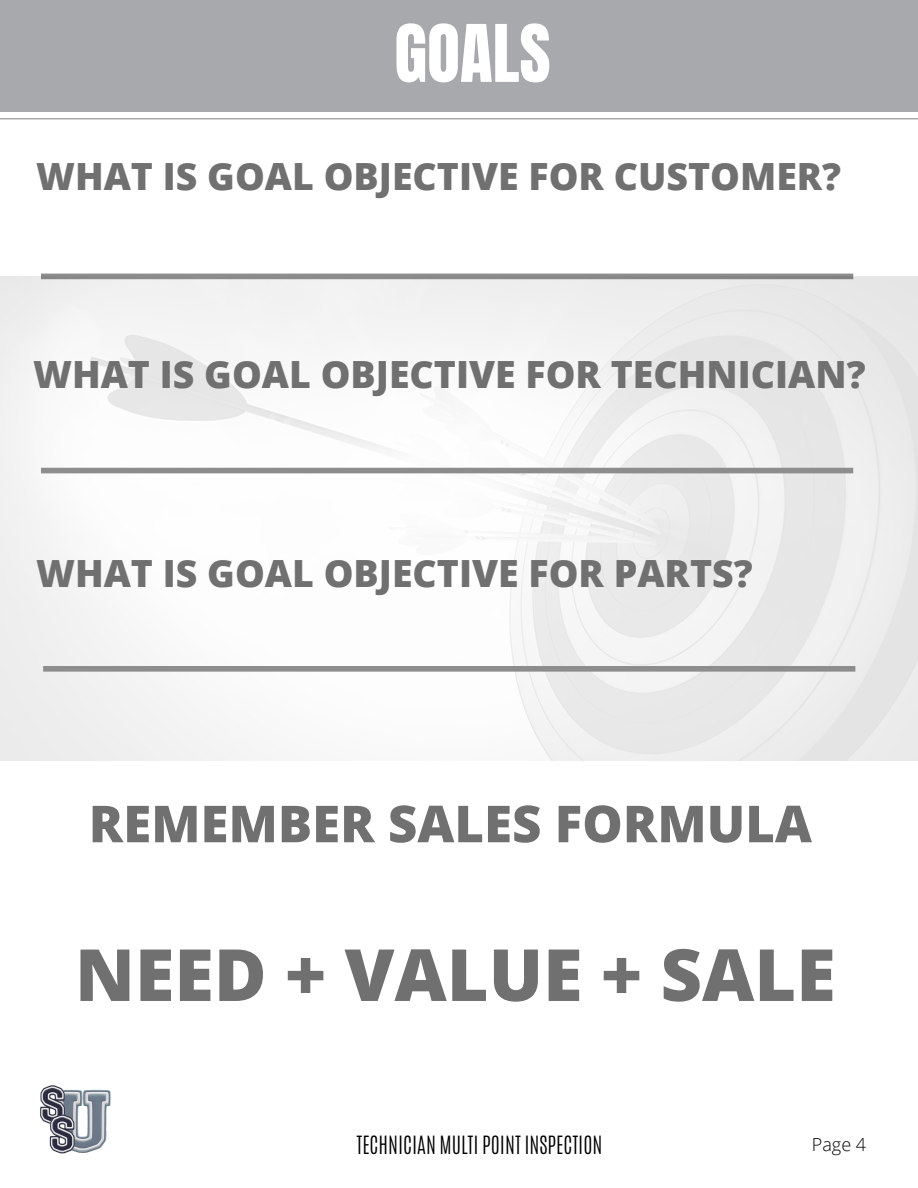
<style>
.page{position:relative;width:918px;height:1188px;background:#fff}
.page>*{position:absolute;margin:0;border:0;box-sizing:border-box;transform-origin:0 0}
.t1{font:800 72px "Open Sans";color:#707070}
.t2{font:67.5px "Anton";color:#fff}
.t3{font:800 51px "Open Sans";color:#707070}
.t4{font:800 37.5px "Open Sans";color:#707070}
.t5{font:300 21px "Antonio";color:#000}
.t6{font:300 18px "Open Sans";color:#000}
</style>
<div class="page">
<div style="left:0;top:0;width:918px;height:112px;background:#a7a9ad"></div>
<img style="left:40px;top:1085px;width:71px;height:69px">
<hr style="left:0;top:118px;width:918px;height:1px;background:#8d8d8d">
<div style="left:41px;top:274px;width:812px;height:5px;background:#8d8d8d"></div>
<div style="left:41px;top:468px;width:812px;height:5px;background:#8d8d8d"></div>
<div style="left:43px;top:666px;width:812px;height:6px;background:#8d8d8d"></div>
<p class="t2" style="left:394px;top:5px;width:158px">GOALS</p>
<p class="t4" style="left:36px;top:150px;width:807px">WHAT IS GOAL OBJECTIVE FOR CUSTOMER?</p>
<p class="t4" style="left:33px;top:348px;width:834px">WHAT IS GOAL OBJECTIVE FOR TECHNICIAN?</p>
<p class="t4" style="left:36px;top:546px;width:718px">WHAT IS GOAL OBJECTIVE FOR PARTS?</p>
<p class="t3" style="left:89px;top:788px;width:725px">REMEMBER SALES FORMULA</p>
<p class="t1" style="left:75px;top:924px;width:762px">NEED + VALUE + SALE</p>
<p class="t5" style="left:356px;top:1130px;width:248px">TECHNICIAN MULTI POINT INSPECTION</p>
<p class="t6" style="left:812px;top:1131px;width:56px">Page 4</p>
</div>
